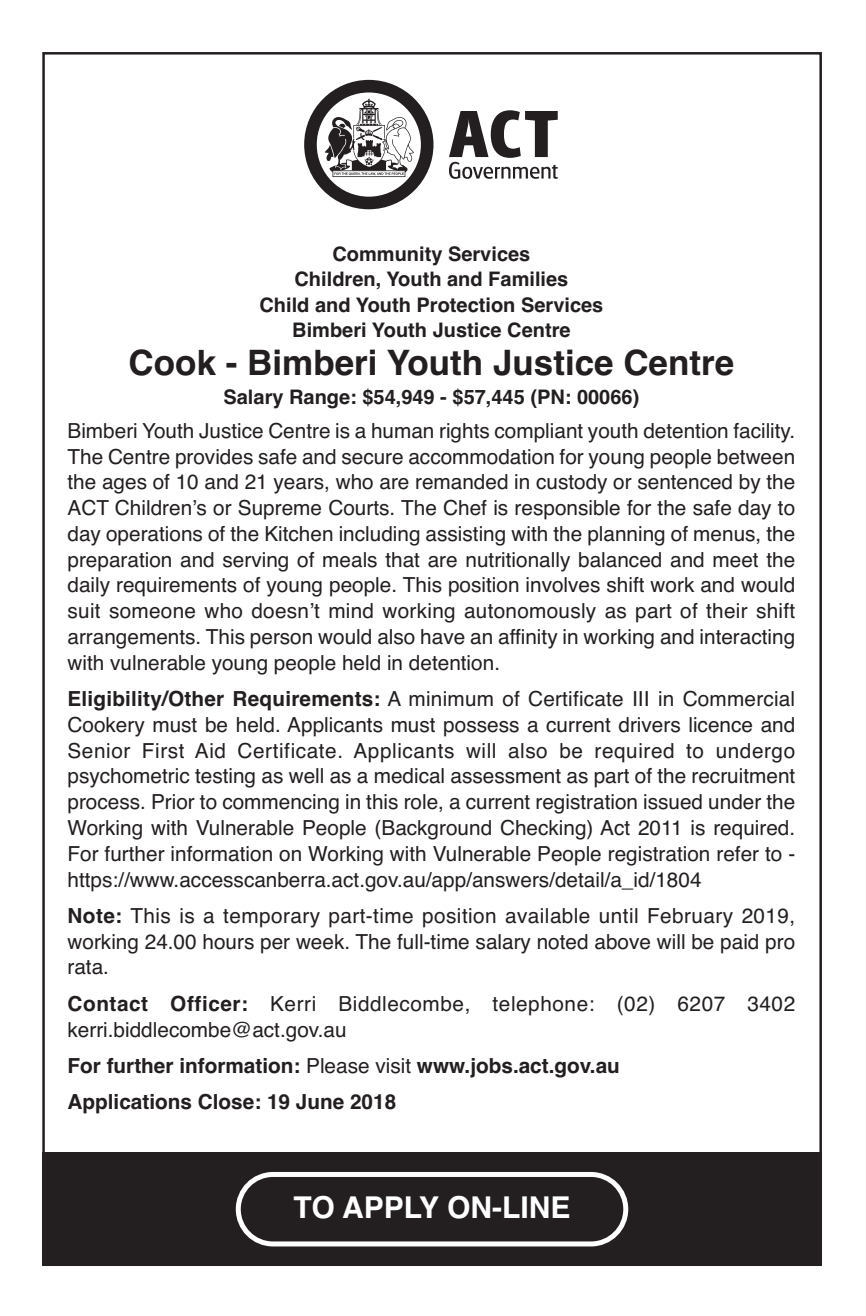
<style>
.page{position:relative;width:866px;height:1316px;background:#fff}
.page>*{position:absolute;margin:0;border:0;box-sizing:border-box;transform-origin:0 0}
.t1{font:700 35px "Helvetica";color:#231f20}
.t2{font:700 30px "Helvetica";color:#fff}
.t3{font:20.75px/25.8px "Helvetica";color:#231f20;text-align:justify}
.t4{font:20.75px/25.8px "Helvetica";letter-spacing:.03em;color:#231f20}
.t5{font:700 20.75px/36.5px "Helvetica";color:#231f20}
.t6{font:700 20px/25px "Helvetica";color:#231f20;text-align:center}
.s1{font-weight:700}
.s2{font-weight:400}
</style>
<div class="page">
<svg style="left:304px;top:80px;width:129px;height:129px"></svg>
<svg style="left:449px;top:110px;width:109px;height:69px"></svg>
<div style="left:42px;top:1152px;width:780px;height:113px;background:#231f20"></div>
<svg style="left:236px;top:1172px;width:392px;height:74px"></svg>
<p class="t6" style="left:260px;top:244px;width:345px">Community Services<br>Children, Youth and Families<br>Child and Youth Protection Services<br>Bimberi Youth Justice Centre</p>
<h1 class="t1" style="left:129px;top:350px;width:607px">Cook - Bimberi Youth Justice Centre</h1>
<p class="t6" style="left:223px;top:386px;width:417px">Salary Range: $54,949 - $57,445 (PN: 00066)</p>
<p class="t3" style="left:68px;top:419px;width:729px">Bimberi Youth Justice Centre is a human rights compliant youth detention facility.<br>The Centre provides safe and secure accommodation for young people between the ages of 10 and 21 years, who are remanded in custody or sentenced by the ACT Children’s or Supreme Courts. The Chef is responsible for the safe day to day operations of the Kitchen including assisting with the planning of menus, the preparation and serving of meals that are nutritionally balanced and meet the daily requirements of young people. This position involves shift work and would suit someone who doesn’t mind working autonomously as part of their shift arrangements. This person would also have an affinity in working and interacting with vulnerable young people held in detention.</p>
<p class="t3" style="left:68px;top:687px;width:729px"><span class="s1">Eligibility/Other Requirements:</span> A minimum of Certificate III in Commercial Cookery must be held. Applicants must possess a current drivers licence and Senior First Aid Certificate. Applicants will also be required to undergo psychometric testing as well as a medical assessment as part of the recruitment process. Prior to commencing in this role, a current registration issued under the Working with Vulnerable People (Background Checking) Act 2011 is required.<br>For further information on Working with Vulnerable People registration refer to - https://www.accesscanberra.act.gov.au/app/answers/detail/a_id/1804</p>
<p class="t3" style="left:68px;top:904px;width:729px"><span class="s1">Note:</span> This is a temporary part-time position available until February 2019, working 24.00 hours per week. The full-time salary noted above will be paid pro rata.</p>
<p class="t4" style="left:68px;top:992px;width:729px"><span class="s1">Contact Officer:</span> Kerri Biddlecombe, telephone: (02) 6207 3402 kerri.biddlecombe@act.gov.au</p>
<p class="t5" style="left:68px;top:1049px;width:554px">For further information: <span class="s2">Please visit</span> www.jobs.act.gov.au<br>Applications Close: 19 June 2018</p>
<h2 class="t2" style="left:294px;top:1195px;width:278px">TO APPLY ON-LINE</h2>
</div>
